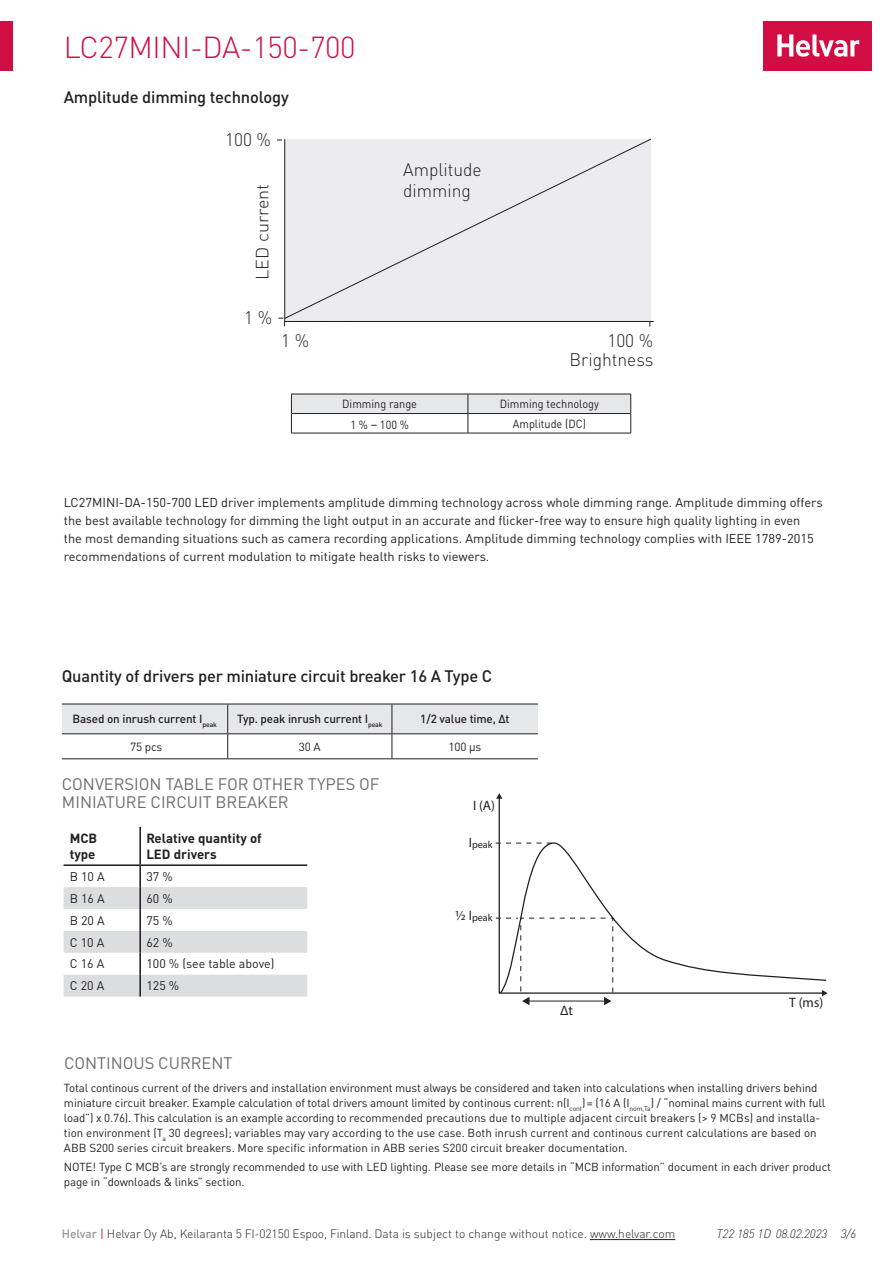
<style>
.page{position:relative;width:893px;height:1263px;background:#fff}
.page>*{position:absolute;margin:0;border:0;box-sizing:border-box;transform-origin:0 0}
.HELVAR_Small_Heading{font:300 30px "DIN Pro";letter-spacing:-.01em;color:#d20d44}
.t1{font:300 18px/21.6px "DIN Pro";color:#231f20}
.t2{font:300 17.4px "DIN Pro";color:#231f20}
.HELVAR_Bodytext_DIN{font:16.5px "DIN Pro";color:#6c6d70}
.HELVAR_Small_Heading-2{font:500 16.5px "DIN Pro";letter-spacing:-.01em;color:#231f20}
.Data_subheads{font:500 16.5px "DIN Pro";letter-spacing:-.01em;color:#231f20}
.t3{font:13.65px "Myriad Pro";color:#231f20}
.t4{font:700 13.2px "DIN Pro";color:#231f20}
.t5{font:12.75px/18px "DIN Pro";color:#231f20}
.t6{font:12.45px "DIN Pro";color:#231f20}
.t7{font:300 12px "DIN Pro";color:#231f20}
.Documnetn_number{font:italic 300 12px "DIN Pro";letter-spacing:-.005em;color:#231f20}
.Data_bread{font:500 11.7px "DIN Pro";letter-spacing:-.01em;color:#231f20}
.leipisO{font:11.7px "DIN Pro";color:#231f20;scale:.93 1}
.Data_bread-2{font:11.7px "DIN Pro";letter-spacing:-.01em;color:#231f20}
.HELVAR_Bodytext_DIN-2{font:11.55px/15px "DIN Pro";letter-spacing:-.01em;color:#231f20}
.t8{font:10.2px "Myriad Pro";color:#231f20}
.s1{font-size:13.8px}
.s2{font-size:13.65px}
.s3{font-weight:500;color:#939598}
.s4{font-weight:400;color:#d20d44}
</style>
<div class="page">
<hr style="left:590px;top:1239px;width:85px;height:1px;background:#231f20">
<svg style="left:498px;top:798px;width:326px;height:196px"></svg>
<svg style="left:822px;top:990px;width:5px;height:6px"></svg>
<svg style="left:496px;top:793px;width:6px;height:6px"></svg>
<svg style="left:495px;top:842px;width:119px;height:163px"></svg>
<svg style="left:64px;top:887px;width:243px;height:109px"></svg>
<hr style="left:139px;top:827px;width:2px;height:37px;background:#231f20">
<hr style="left:64px;top:864px;width:76px;height:2px;background:#231f20">
<hr style="left:140px;top:864px;width:167px;height:2px;background:#231f20">
<hr style="left:139px;top:866px;width:2px;height:21px;background:#231f20">
<hr style="left:139px;top:887px;width:2px;height:22px;background:#231f20">
<hr style="left:139px;top:909px;width:2px;height:22px;background:#231f20">
<hr style="left:139px;top:931px;width:2px;height:22px;background:#231f20">
<hr style="left:139px;top:953px;width:2px;height:22px;background:#231f20">
<hr style="left:139px;top:975px;width:2px;height:21px;background:#231f20">
<div style="left:284px;top:139px;width:370px;height:183px;background:#ececee"></div>
<svg style="left:278px;top:318px;width:7px;height:8px"></svg>
<hr style="left:291px;top:433px;width:177px;height:1px;background:#231f20">
<hr style="left:468px;top:433px;width:163px;height:1px;background:#231f20">
<svg style="left:291px;top:394px;width:340px;height:39px"></svg>
<svg style="left:62px;top:704px;width:476px;height:54px"></svg>
<hr style="left:62px;top:758px;width:166px;height:1px;background:#231f20">
<hr style="left:228px;top:758px;width:164px;height:1px;background:#231f20">
<hr style="left:392px;top:758px;width:146px;height:1px;background:#231f20">
<div style="left:763px;top:21px;width:109px;height:50px;background:#d20d44"></div>
<svg style="left:777px;top:34px;width:82px;height:23px"></svg>
<div style="left:0;top:21px;width:13px;height:50px;background:#d20d44"></div>
<p class="HELVAR_Small_Heading" style="left:64px;top:24px;width:293px">LC27MINI-DA-150-700</p>
<p class="Data_subheads" style="left:64px;top:84px;width:226px">Amplitude dimming technology</p>
<p class="t1" style="left:225px;top:127px;width:47px">100 %</p>
<p class="t2" style="left:249px;top:280px;width:98px;rotate:-90deg">LED current</p>
<p class="t1" style="left:244px;top:306px;width:29px">1 %</p>
<p class="t1" style="left:403px;top:157px;width:80px">Amplitude dimming</p>
<p class="t1" style="left:281px;top:328px;width:29px">1 %</p>
<p class="t1" style="left:607px;top:328px;width:47px">100 %</p>
<p class="t1" style="left:570px;top:347px;width:86px">Brightness</p>
<p class="leipisO" style="left:342px;top:395px;width:82px">Dimming range</p>
<p class="leipisO" style="left:500px;top:395px;width:108px">Dimming technology</p>
<p class="leipisO" style="left:350px;top:415px;width:64px">1 % <span class="s1">–</span> 100 %</p>
<p class="leipisO" style="left:513px;top:414px;width:80px">Amplitude (DC)</p>
<p class="t5" style="left:64px;top:492px;width:760px">LC27MINI-DA-150-700 LED driver implements amplitude dimming technology across whole dimming range. Amplitude dimming offers the best available technology for dimming the light output in an accurate and flicker-free way to ensure high quality lighting in even<br>the most demanding situations such as camera recording applications. Amplitude dimming technology complies with IEEE 1789-2015 recommendations of current modulation to mitigate health risks to viewers.</p>
<p class="HELVAR_Small_Heading-2" style="left:62px;top:662px;width:432px">Quantity of drivers per miniature circuit breaker 16 A Type C</p>
<p class="Data_bread" style="left:73px;top:710px;width:146px">Based on inrush current I<sub>peak</sub></p>
<p class="Data_bread" style="left:237px;top:710px;width:147px">Typ. peak inrush current I<sub>peak</sub></p>
<p class="Data_bread" style="left:420px;top:710px;width:91px">1/2 value time, Δt</p>
<p class="Data_bread-2" style="left:130px;top:737px;width:34px">75 pcs</p>
<p class="Data_bread-2" style="left:299px;top:737px;width:23px">30 A</p>
<p class="Data_bread-2" style="left:448px;top:737px;width:34px">100 µs</p>
<p class="HELVAR_Bodytext_DIN" style="left:62px;top:771px;width:319px">CONVERSION TABLE FOR OTHER TYPES OF</p>
<p class="HELVAR_Bodytext_DIN" style="left:62px;top:789px;width:228px">MINIATURE CIRCUIT BREAKER</p>
<p class="t3" style="left:473px;top:797px;width:23px">I (A)</p>
<p class="t4" style="left:70px;top:827px;width:29px">MCB</p>
<p class="t4" style="left:70px;top:843px;width:27px">type</p>
<p class="t4" style="left:146px;top:827px;width:117px">Relative quantity of</p>
<p class="t4" style="left:146px;top:843px;width:72px">LED drivers</p>
<p class="t6" style="left:70px;top:867px;width:36px">B 10 A</p>
<p class="t6" style="left:146px;top:867px;width:28px">37 %</p>
<p class="t6" style="left:70px;top:888px;width:36px">B 16 A</p>
<p class="t6" style="left:146px;top:888px;width:28px">60 %</p>
<p class="t6" style="left:70px;top:910px;width:36px">B 20 A</p>
<p class="t6" style="left:146px;top:910px;width:28px">75 %</p>
<p class="t6" style="left:70px;top:932px;width:36px">C 10 A</p>
<p class="t6" style="left:146px;top:932px;width:28px">62 %</p>
<p class="t6" style="left:70px;top:954px;width:36px">C 16 A</p>
<p class="t6" style="left:146px;top:954px;width:130px">100 % (see table above)</p>
<p class="t6" style="left:70px;top:976px;width:36px">C 20 A</p>
<p class="t6" style="left:146px;top:976px;width:34px">125 %</p>
<p class="HELVAR_Bodytext_DIN" style="left:64px;top:1050px;width:170px">CONTINOUS CURRENT</p>
<p class="t8" style="left:469px;top:839px;width:25px"><span class="s2">I</span>peak</p>
<p class="t8" style="left:456px;top:911px;width:39px"><span class="s2">½ I</span>peak</p>
<p class="t3" style="left:560px;top:1002px;width:14px">Δt</p>
<p class="t3" style="left:789px;top:994px;width:36px">T (ms)</p>
<p class="HELVAR_Bodytext_DIN-2" style="left:64px;top:1079px;width:763px">Total continous current of the drivers and installation environment must always be considered and taken into calculations when installing drivers behind miniature circuit breaker. Example calculation of total drivers amount limited by continous current: n(I<sub>cont</sub>)= (16 A (I<sub>nom,Ta</sub>) / “nominal mains current with full load”) x 0.76). This calculation is an example according to recommended precautions due to multiple adjacent circuit breakers (&gt; 9 MCBs) and installa&shy;tion environment (T<sub>a</sub> 30 degrees); variables may vary according to the use case. Both inrush current and continous current calculations are based on ABB S200 series circuit breakers. More specific information in ABB series S200 circuit breaker documentation.</p>
<p class="HELVAR_Bodytext_DIN-2" style="left:64px;top:1158px;width:768px">NOTE! Type C MCB’s are strongly recommended to use with LED lighting. Please see more details in “MCB information” document in each driver product page in “downloads &amp; links” section.</p>
<p class="Documnetn_number" style="left:716px;top:1224px;width:141px">T22 185 1D 08.02.2023 3/6</p>
<p class="t7" style="left:62px;top:1224px;width:615px"><span class="s3">Helvar</span> <span class="s4">|</span> Helvar Oy Ab, Keilaranta 5 FI-02150 Espoo, Finland. Data is subject to change without notice. www.helvar.com</p>
</div>
